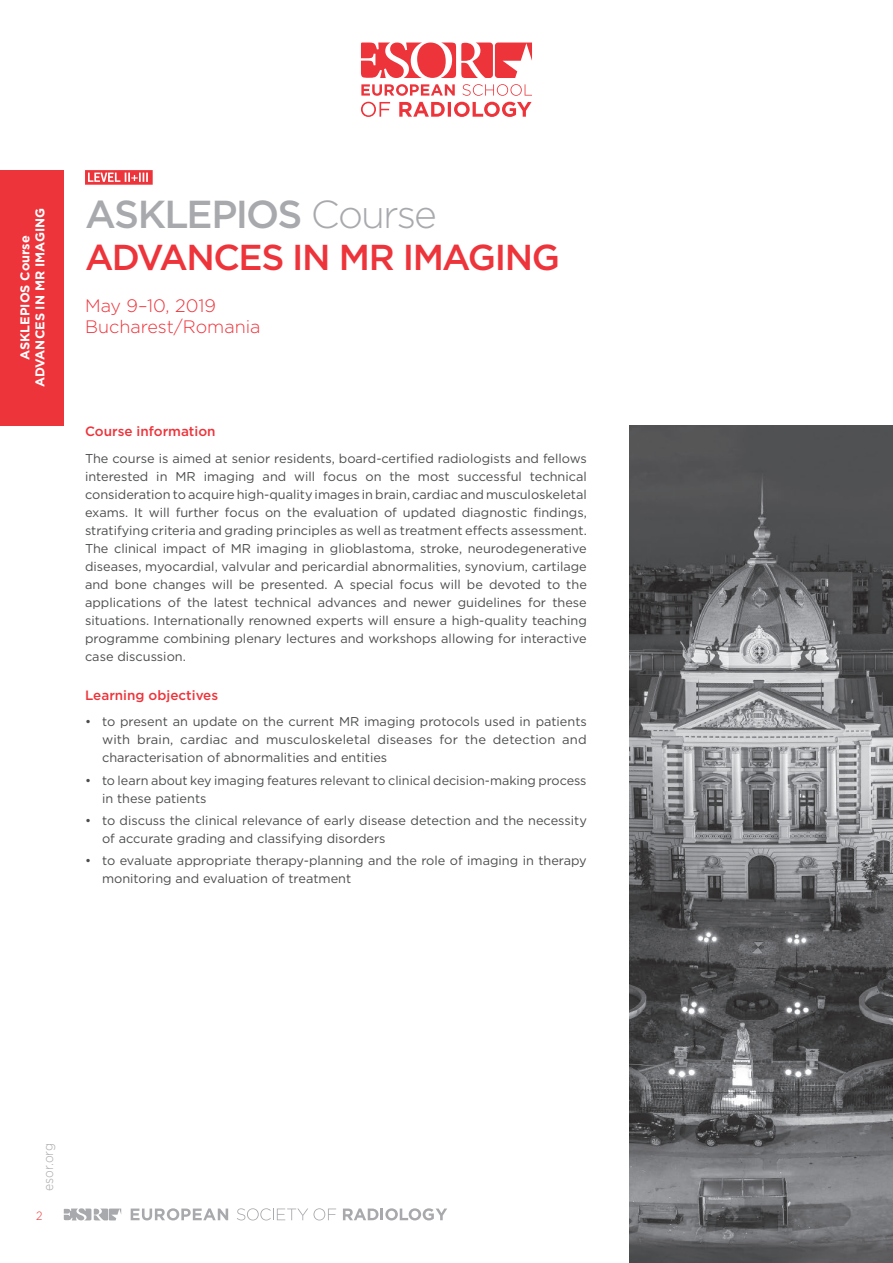
<style>
.page{position:relative;width:893px;height:1263px;background:#fff}
.page>*{position:absolute;margin:0;border:0;box-sizing:border-box;transform-origin:0 0}
.Titel_-_Course{font:500 39px "Gotham";letter-spacing:-.045em;color:#a8a9ad}
.Cover_-_Course_-_Nam{font:500 36px "Gotham";letter-spacing:-.04em;color:#ee343b}
.Course_-_Time_City{font:300 18px/21px "Gotham";color:#ee343b}
.SUBheadline{font:500 13.5px "Gotham";color:#ee343b}
.myESR_org_esor{font:300 13.5px "Gotham";color:#a8a9ad;scale:.9 1}
.TEXT{font:12.75px/18px "Gotham";color:#4b4c4d}
.t1{font:700 12.75px/15px "Gotham";color:#fff;text-align:center}
.Seitennummerierung{font:300 12px "Gotham";color:#ee343b;scale:.9 1}
.s1{font-weight:300}
</style>
<div class="page">
<svg style="left:64px;top:1208px;width:57px;height:12px"></svg>
<svg style="left:131px;top:1208px;width:97px;height:12px"></svg>
<svg style="left:237px;top:1208px;width:99px;height:12px"></svg>
<svg style="left:343px;top:1208px;width:104px;height:12px"></svg>
<div style="left:0;top:170px;width:64px;height:255px;background:#ee343b"></div>
<svg style="left:361px;top:43px;width:171px;height:74px"></svg>
<img style="left:629px;top:425px;width:264px;height:838px">
<svg style="left:85px;top:170px;width:68px;height:15px"></svg>
<p class="t1" style="left:17px;top:387px;width:181px;rotate:-90deg">ASKLEPIOS Course<br>ADVANCES IN MR IMAGING</p>
<p class="Titel_-_Course" style="left:85px;top:189px;width:353px">ASKLEPIOS <span class="s1">Course</span></p>
<p class="Cover_-_Course_-_Nam" style="left:85px;top:234px;width:476px">ADVANCES IN MR IMAGING</p>
<p class="Course_-_Time_City" style="left:85px;top:295px;width:177px">May 9–10, 2019<br>Bucharest/Romania</p>
<p class="SUBheadline" style="left:85px;top:422px;width:132px">Course information</p>
<p class="TEXT" style="left:85px;top:449px;width:503px;text-align:justify">The course is aimed at senior residents, board-certified radiologists and fellows interested in MR imaging and will focus on the most successful technical consideration to acquire high-quality images in brain, cardiac and musculoskeletal exams. It will further focus on the evaluation of updated diagnostic findings, stratifying criteria and grading principles as well as treatment effects assessment.<br>The clinical impact of MR imaging in glioblastoma, stroke, neurodegenerative diseases, myocardial, valvular and pericardial abnormalities, synovium, cartilage and bone changes will be presented. A special focus will be devoted to the applications of the latest technical advances and newer guidelines for these situations. Internationally renowned experts will ensure a high-quality teaching programme combining plenary lectures and workshops allowing for interactive case discussion.</p>
<p class="SUBheadline" style="left:85px;top:686px;width:135px">Learning objectives</p>
<p class="TEXT" style="left:102px;top:712px;width:486px;text-align:justify;text-indent:-17px">• to present an update on the current MR imaging protocols used in patients with brain, cardiac and musculoskeletal diseases for the detection and characterisation of abnormalities and entities</p>
<p class="TEXT" style="left:102px;top:771px;width:486px;text-indent:-17px">• to learn about key imaging features relevant to clinical decision-making process in these patients</p>
<p class="TEXT" style="left:102px;top:811px;width:486px;text-indent:-17px">• to discuss the clinical relevance of early disease detection and the necessity of accurate grading and classifying disorders</p>
<p class="TEXT" style="left:102px;top:851px;width:486px;text-indent:-17px">• to evaluate appropriate therapy-planning and the role of imaging in therapy monitoring and evaluation of treatment</p>
<p class="myESR_org_esor" style="left:40px;top:1191px;width:54px;rotate:-90deg">esor.org</p>
<p class="Seitennummerierung" style="left:36px;top:1208px;width:9px">2</p>
</div>
